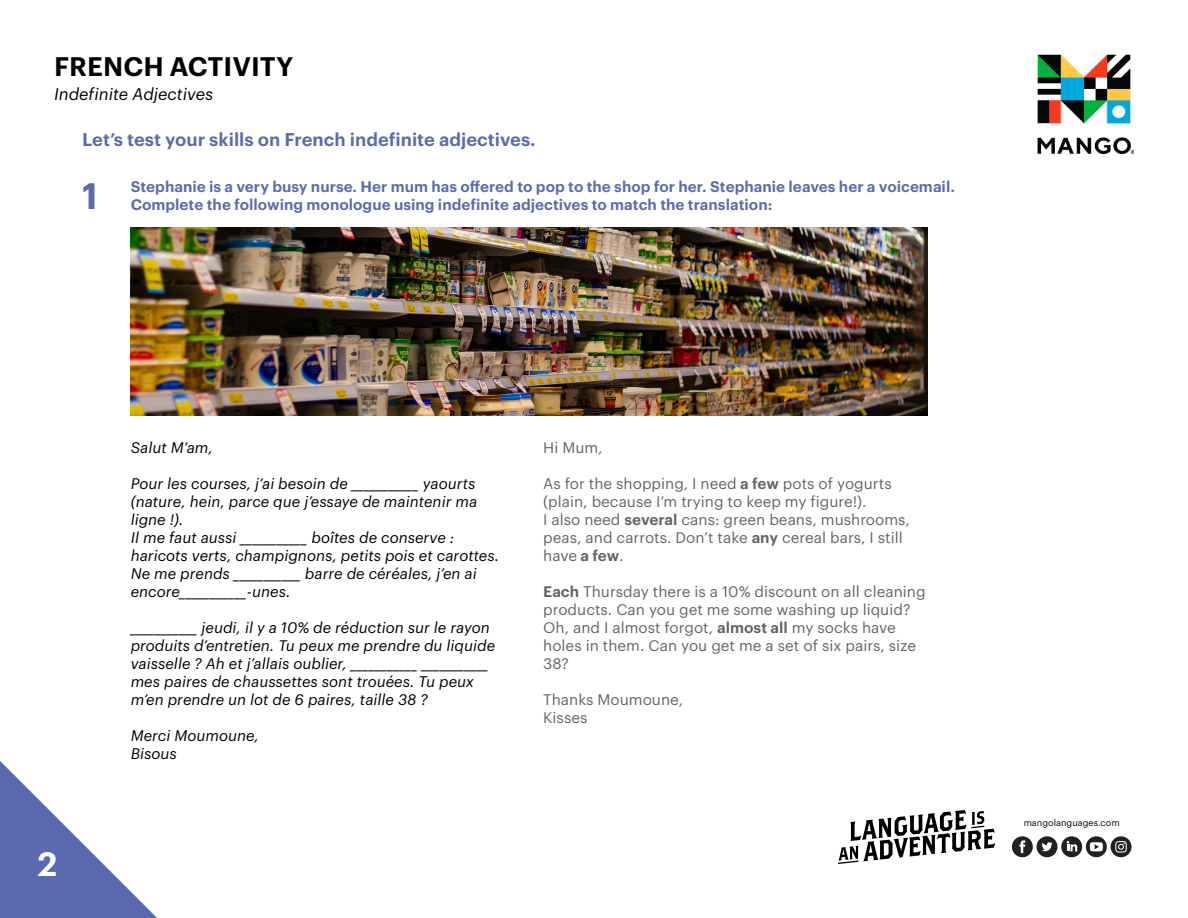
<style>
.page{position:relative;width:1188px;height:918px;background:#fff}
.page>*{position:absolute;margin:0;border:0;box-sizing:border-box;transform-origin:0 0}
.t1{font:600 36px "Graphik LCG";color:#5b69b0}
.t2{font:600 33px "Graphik LCG";color:#fff}
.t3{font:600 26.25px "Graphik LCG";color:#000}
.t4{font:600 18px "Graphik LCG";color:#5b69b0}
.t5{font:italic 16.5px "Graphik LCG";color:#000}
.t6{font:italic 15px/18px "Graphik LCG";color:#000}
.t7{font:15px/18px "Graphik LCG";color:#636466}
.t8{font:600 15px "Graphik LCG";color:#5b69b0}
.t9{font:9px "Graphik LCG";color:#000}
.s1{font-weight:600}
</style>
<div class="page">
<img style="left:1038px;top:54px;width:96px;height:100px">
<img style="left:131px;top:227px;width:797px;height:188px">
<svg style="left:0;top:761px;width:157px;height:157px"></svg>
<svg style="left:838px;top:810px;width:157px;height:54px"></svg>
<svg style="left:1086px;top:836px;width:21px;height:21px"></svg>
<svg style="left:1090px;top:842px;width:13px;height:9px"></svg>
<div style="left:1037px;top:836px;width:20px;height:21px;background:#212121;border-radius:10px"></div>
<svg style="left:1041px;top:842px;width:12px;height:9px"></svg>
<div style="left:1061px;top:836px;width:21px;height:21px;background:#212121;border-radius:10px"></div>
<svg style="left:1067px;top:841px;width:10px;height:10px"></svg>
<div style="left:1012px;top:836px;width:21px;height:21px;background:#212121;border-radius:10px"></div>
<svg style="left:1019px;top:840px;width:6px;height:13px"></svg>
<div style="left:1111px;top:836px;width:20px;height:21px;background:#212121;border-radius:10px"></div>
<svg style="left:1115px;top:841px;width:12px;height:12px"></svg>
<p class="t3" style="left:54px;top:47px;width:241px">FRENCH ACTIVITY</p>
<p class="t5" style="left:54px;top:82px;width:161px">Indefinite Adjectives</p>
<h5 class="t4" style="left:82px;top:126px;width:455px">Let’s test your skills on French indefinite adjectives.</h5>
<h5 class="t8" style="left:131px;top:175px;width:826px">Stephanie is a very busy nurse. Her mum has offered to pop to the shop for her. Stephanie leaves her a voicemail.</h5>
<p class="t8" style="left:131px;top:193px;width:643px">Complete the following monologue using indefinite adjectives to match the translation:</p>
<p class="t1" style="left:82px;top:168px;width:17px">1</p>
<p class="t2" style="left:37px;top:839px;width:21px">2</p>
<p class="t6" style="left:131px;top:437px;width:84px">Salut M’am,</p>
<p class="t6" style="left:131px;top:473px;width:370px">Pour les courses, j’ai besoin de ___________ yaourts (nature, hein, parce que j’essaye de maintenir ma ligne !).<br>Il me faut aussi ___________ boîtes de conserve : haricots verts, champignons, petits pois et carottes.<br>Ne me prends ___________ barre de céréales, j’en ai encore___________-unes.</p>
<p class="t6" style="left:131px;top:617px;width:366px">___________ jeudi, il y a 10% de réduction sur le rayon produits d’entretien. Tu peux me prendre du liquide vaisselle ? Ah et j’allais oublier, ___________ ___________ mes paires de chaussettes sont trouées. Tu peux m’en prendre un lot de 6 paires, taille 38 ?</p>
<p class="t6" style="left:131px;top:725px;width:130px">Merci Moumoune,</p>
<p class="t6" style="left:131px;top:743px;width:48px">Bisous</p>
<p class="t7" style="left:543px;top:437px;width:61px">Hi Mum,</p>
<p class="t7" style="left:543px;top:473px;width:350px">As for the shopping, I need <span class="s1">a few</span> pots of yogurts</p>
<p class="t7" style="left:543px;top:491px;width:325px">(plain, because I’m trying to keep my figure!).</p>
<p class="t7" style="left:543px;top:509px;width:368px">I also need <span class="s1">several</span> cans: green beans, mushrooms, peas, and carrots. Don’t take <span class="s1">any</span> cereal bars, I still have <span class="s1">a few</span>.</p>
<p class="t7" style="left:543px;top:581px;width:384px"><span class="s1">Each</span> Thursday there is a 10% discount on all cleaning products. Can you get me some washing up liquid?<br>Oh, and I almost forgot, <span class="s1">almost all</span> my socks have holes in them. Can you get me a set of six pairs, size 38?</p>
<p class="t7" style="left:543px;top:689px;width:141px">Thanks Moumoune,<br>Kisses</p>
<p class="t9" style="left:1024px;top:816px;width:98px">mangolanguages.com</p>
</div>
